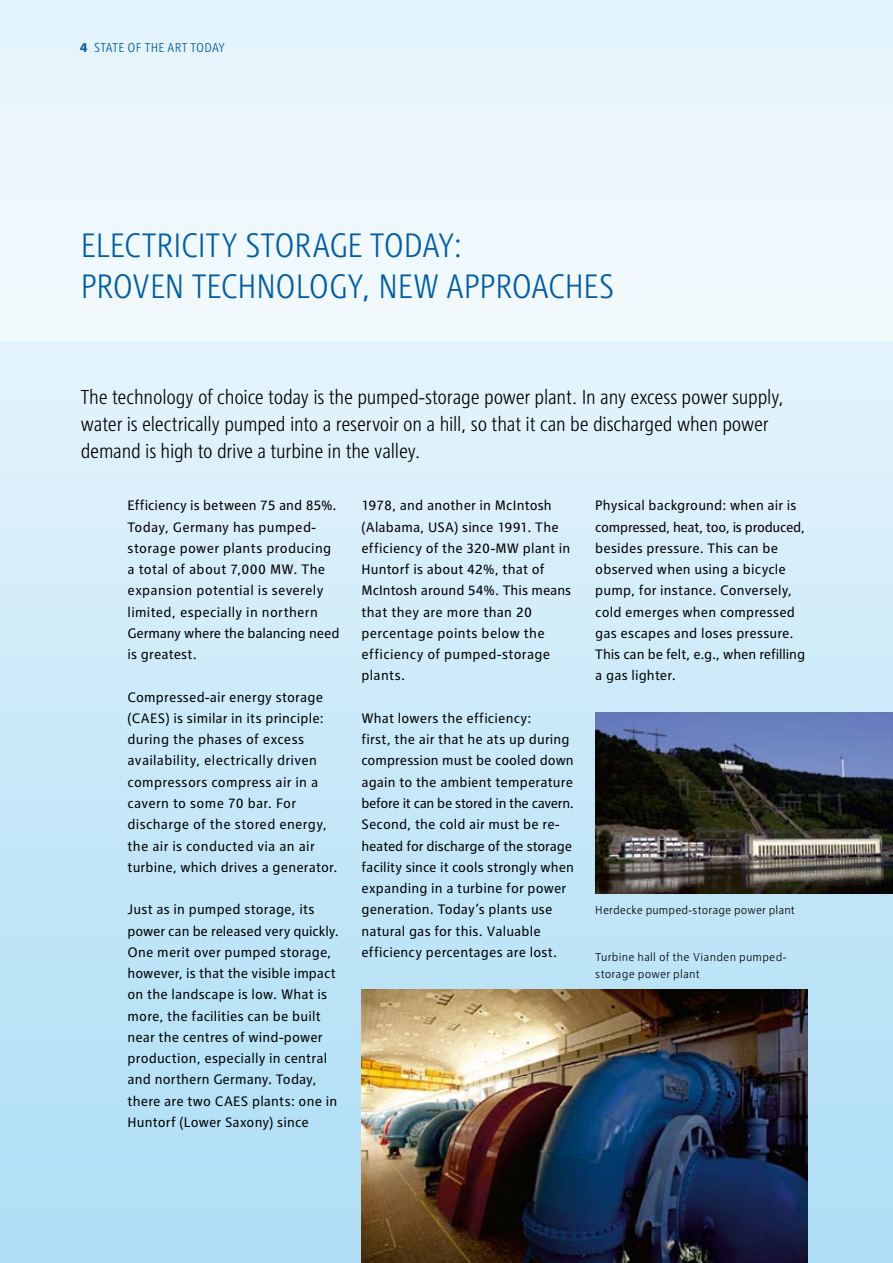
<style>
.page{position:relative;width:893px;height:1263px;background:#fff}
.page>*{position:absolute;margin:0;border:0;box-sizing:border-box;transform-origin:0 0}
.t1{font:300 condensed 35.25px/40.5px "RWE Headline";letter-spacing:-.005em;color:#005da8}
.t2{font:300 condensed 21px/27px "RWE Headline";letter-spacing:-.01em;color:#000}
.t3{font:14.25px/21.3px "RWE Text";letter-spacing:.01em;color:#000}
.t4{font:300 condensed 13.5px "RWE Text";letter-spacing:.015em;color:#005da8}
.t5{font:300 12px/16.5px "RWE Text";letter-spacing:.01em;color:#000}
</style>
<div class="page">
<div style="left:0;top:338px;width:893px;height:925px;background:linear-gradient(to bottom,#e4f3fb,#acddf5)"></div>
<div style="left:0;top:0;width:893px;height:340px;background:#edf7fd"></div>
<svg style="left:892px;top:340px;width:1px;height:923px"></svg>
<img style="left:595px;top:712px;width:298px;height:181px">
<img style="left:361px;top:990px;width:447px;height:273px">
<p class="t4" style="left:94px;top:40px;width:133px">STATE OF THE ART TODAY</p>
<h1 class="t1" style="left:81px;top:225px;width:535px">ELECTRICITY STORAGE TODAY:<br>PROVEN TECHNOLOGY, NEW APPROACHES</h1>
<h2 class="t2" style="left:81px;top:383px;width:705px">The technology of choice today is the pumped-storage power plant. In any excess power supply, water is electrically pumped into a reservoir on a hill, so that it can be discharged when power demand is high to drive a turbine in the valley.</h2>
<p class="t3" style="left:128px;top:495px;width:213px">Efficiency is between 75 and 85%.<br>Today, Germany has pumped&shy;storage power plants producing a total of about 7,000 MW. The expansion potential is severely limited, especially in northern<br>Germany where the balancing need is greatest.</p>
<p class="t3" style="left:128px;top:686px;width:211px">Compressed-air energy storage (CAES) is similar in its principle: during the phases of excess availability, electrically driven compressors compress air in a cavern to some 70 bar. For discharge of the stored energy, the air is conducted via an air turbine, which drives a generator.</p>
<p class="t3" style="left:128px;top:899px;width:213px">Just as in pumped storage, its power can be released very quickly.<br>One merit over pumped storage, however, is that the visible impact on the landscape is low. What is more, the facilities can be built near the centres of wind-power production, especially in central and northern Germany. Today, there are two CAES plants: one in<br>Huntorf (Lower Saxony) since</p>
<p class="t3" style="left:361px;top:495px;width:211px">1978, and another in McIntosh (Alabama, USA) since 1991. The efficiency of the 320-MW plant in<br>Huntorf is about 42%, that of<br>McIntosh around 54%. This means that they are more than 20 percentage points below the efficiency of pumped-storage plants.</p>
<p class="t3" style="left:361px;top:707px;width:214px">What lowers the efficiency:<br>first, the air that he ats up during compression must be cooled down again to the ambient temperature before it can be stored in the cavern.<br>Second, the cold air must be re&shy;heated for discharge of the storage facility since it cools strongly when expanding in a turbine for power generation. Today‘s plants use natural gas for this. Valuable efficiency percentages are lost.</p>
<p class="t3" style="left:595px;top:495px;width:211px">Physical background: when air is compressed, heat, too, is produced, besides pressure. This can be observed when using a bicycle pump, for instance. Conversely, cold emerges when compressed gas escapes and loses pressure.<br>This can be felt, e.g., when refilling a gas lighter.</p>
<p class="t5" style="left:595px;top:902px;width:201px">Herdecke pumped-storage power plant</p>
<p class="t5" style="left:595px;top:949px;width:192px">Turbine hall of the Vianden pumped&shy;storage power plant</p>
</div>
